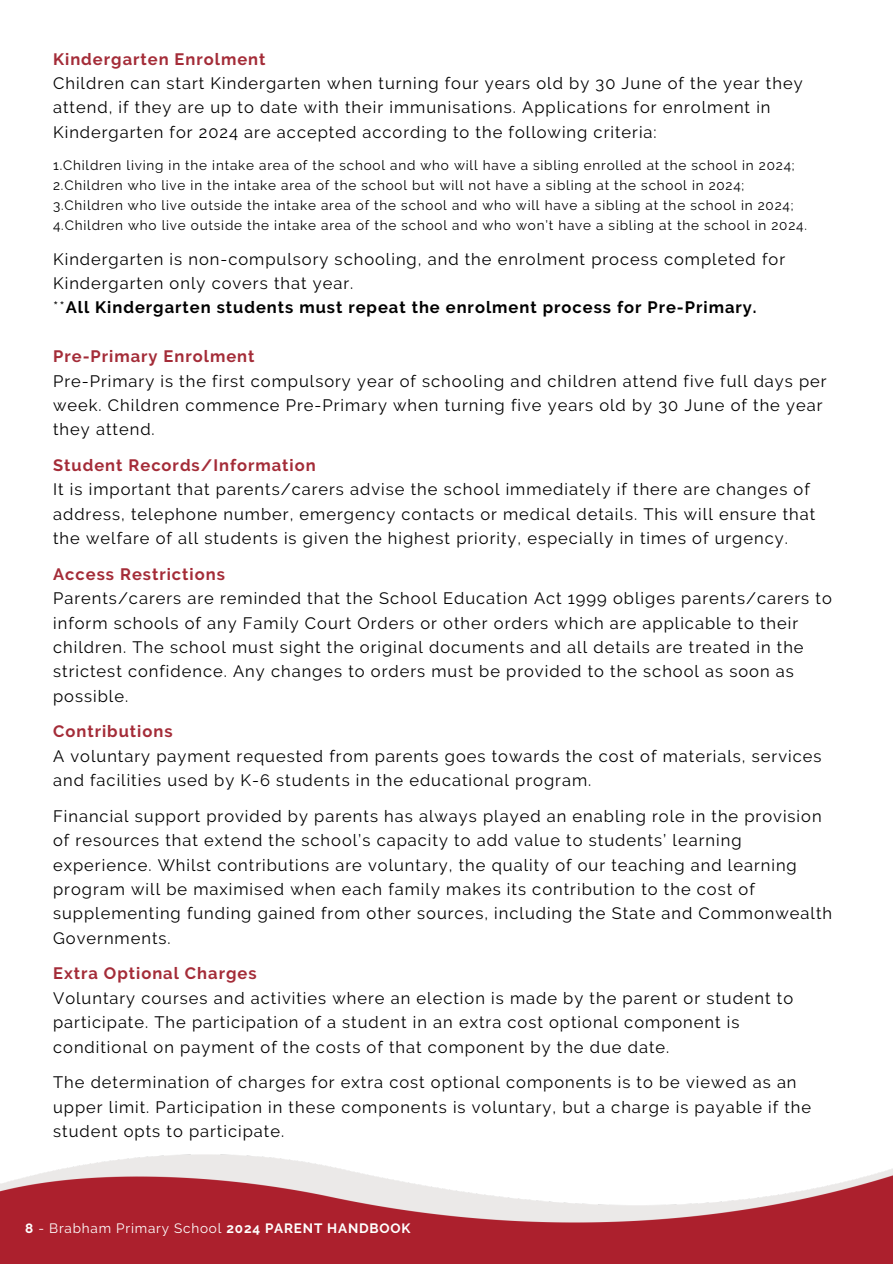
<style>
.page{position:relative;width:893px;height:1264px;background:#fff}
.page>*{position:absolute;margin:0;border:0;box-sizing:border-box;transform-origin:0 0}
.t1{font:16.5px/24.3px "Raleway";letter-spacing:.06em;color:#000}
.t2{font:700 16.5px "Raleway";letter-spacing:.06em;color:#a42c38}
.t3{font:13.5px/20px "Raleway";letter-spacing:.06em;color:#000}
.t4{font:13.5px "Raleway";letter-spacing:.06em;color:#fefffe}
.s1{font-weight:700}
</style>
<div class="page">
<img style="left:0;top:1154px;width:892px;height:109px">
<p class="t2" style="left:53px;top:49px;width:214px">Kindergarten Enrolment</p>
<p class="t1" style="left:53px;top:71px;width:751px">Children can start Kindergarten when turning four years old by 30 June of the year they attend, if they are up to date with their immunisations. Applications for enrolment in<br>Kindergarten for 2024 are accepted according to the following criteria:</p>
<p class="t3" style="left:53px;top:155px;width:755px">1.Children living in the intake area of the school and who will have a sibling enrolled at the school in 2024; 2.Children who live in the intake area of the school but will not have a sibling at the school in 2024; 3.Children who live outside the intake area of the school and who will have a sibling at the school in 2024; 4.Children who live outside the intake area of the school and who won’t have a sibling at the school in 2024.</p>
<p class="t1" style="left:53px;top:247px;width:733px">Kindergarten is non-compulsory schooling, and the enrolment process completed for<br>Kindergarten only covers that year.<br>**<span class="s1">All Kindergarten students must repeat the enrolment process for Pre-Primary.</span></p>
<p class="t2" style="left:53px;top:347px;width:203px">Pre-Primary Enrolment</p>
<p class="t1" style="left:53px;top:368px;width:775px">Pre-Primary is the first compulsory year of schooling and children attend five full days per week. Children commence Pre-Primary when turning five years old by 30 June of the year they attend.</p>
<p class="t2" style="left:53px;top:455px;width:264px">Student Records/Information</p>
<p class="t1" style="left:53px;top:477px;width:763px">It is important that parents/carers advise the school immediately if there are changes of address, telephone number, emergency contacts or medical details. This will ensure that the welfare of all students is given the highest priority, especially in times of urgency.</p>
<p class="t2" style="left:53px;top:564px;width:173px">Access Restrictions</p>
<p class="t1" style="left:53px;top:586px;width:780px">Parents/carers are reminded that the School Education Act 1999 obliges parents/carers to inform schools of any Family Court Orders or other orders which are applicable to their children. The school must sight the original documents and all details are treated in the strictest confidence. Any changes to orders must be provided to the school as soon as possible.</p>
<p class="t2" style="left:53px;top:722px;width:121px">Contributions</p>
<p class="t1" style="left:53px;top:743px;width:769px">A voluntary payment requested from parents goes towards the cost of materials, services and facilities used by K-6 students in the educational program.</p>
<p class="t1" style="left:53px;top:803px;width:780px">Financial support provided by parents has always played an enabling role in the provision of resources that extend the school’s capacity to add value to students’ learning experience. Whilst contributions are voluntary, the quality of our teaching and learning program will be maximised when each family makes its contribution to the cost of supplementing funding gained from other sources, including the State and Commonwealth Governments.</p>
<p class="t2" style="left:53px;top:963px;width:205px">Extra Optional Charges</p>
<p class="t1" style="left:53px;top:985px;width:741px">Voluntary courses and activities where an election is made by the parent or student to participate. The participation of a student in an extra cost optional component is conditional on payment of the costs of that component by the due date.</p>
<p class="t1" style="left:53px;top:1070px;width:759px">The determination of charges for extra cost optional components is to be viewed as an upper limit. Participation in these components is voluntary, but a charge is payable if the student opts to participate.</p>
<p class="t4" style="left:25px;top:1220px;width:387px"><span class="s1">8</span> - Brabham Primary School <span class="s1">2024 PARENT HANDBOOK</span></p>
</div>
